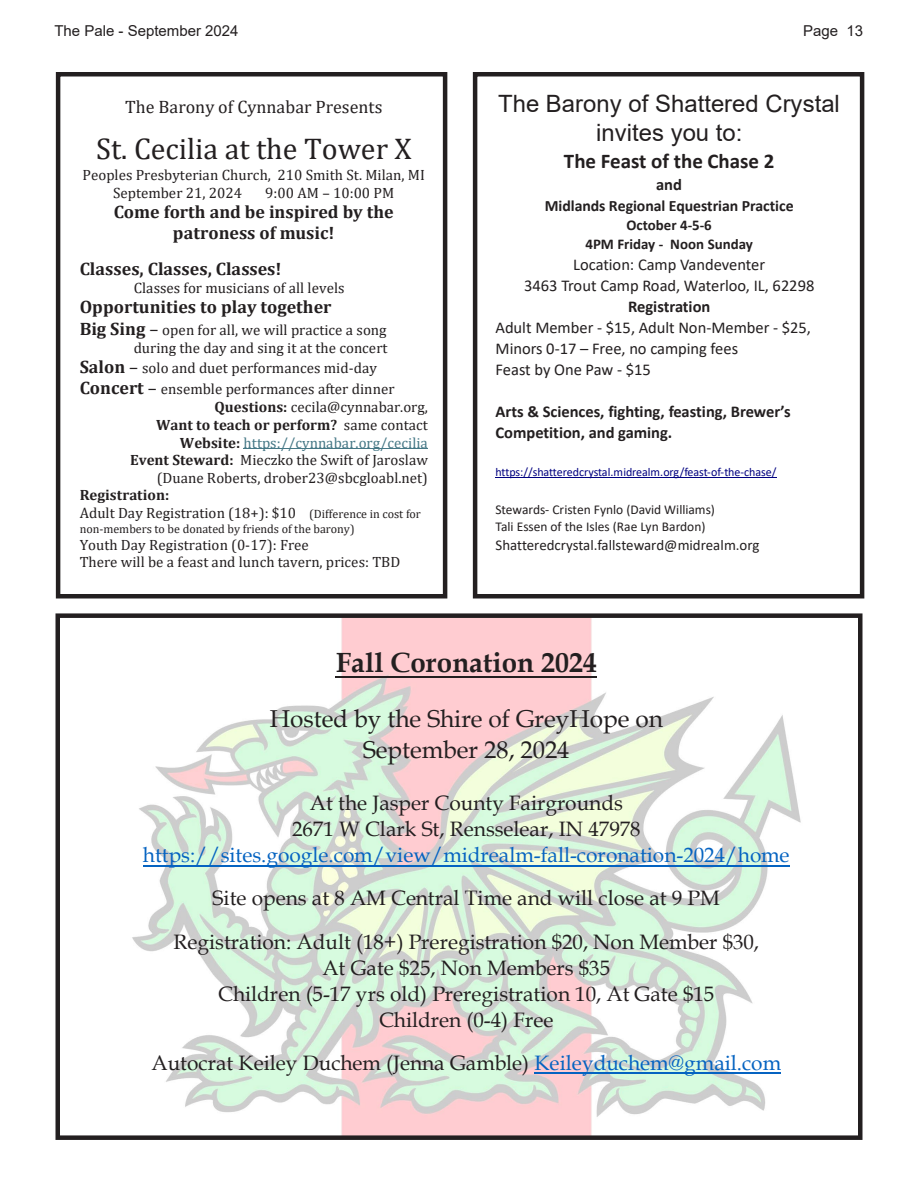
<style>
.page{position:relative;width:918px;height:1188px;background:#fff}
.page>*{position:absolute;margin:0;border:0;box-sizing:border-box;transform-origin:0 0}
.t1{font:30px "Cambria";color:#231f20}
.t2{font:700 27.75px "Book Antiqua";color:#231f20}
.t3{font:24.45px/30.3px "Book Antiqua";color:#231f20;text-align:center}
.t4{font:23.85px/29px "Arial";color:#231f20;text-align:center}
.t5{font:700 21px "Calibri";color:#231f20}
.t6{font:20.85px/26px "Book Antiqua";color:#231f20;text-align:center}
.t7{font:20.85px/26px "Book Antiqua";color:#0563c1;text-align:center}
.t8{font:700 18px/21px "Cambria";color:#231f20;text-align:center}
.t9{font:18px "Cambria";color:#231f20}
.t10{font:16.5px "Calibri";letter-spacing:-.005em;color:#231f20}
.t11{font:700 16.5px/21.1px "Calibri";letter-spacing:-.005em;color:#231f20}
.t12{font:700 15.75px "Calibri";letter-spacing:-.005em;color:#231f20}
.t13{font:15px/17.7px "Cambria";color:#231f20}
.t14{font:700 15px "Cambria";color:#231f20}
.t15{font:15px "Cambria";color:#467886}
.t16{font:15px "Arial";color:#231f20}
.t17{font:14.85px "Calibri";letter-spacing:-.005em;color:#231f20}
.t18{font:700 14.85px/19.2px "Calibri";letter-spacing:.005em;color:#231f20;text-align:center}
.t19{font:13.5px/17.2px "Calibri";color:#231f20}
.t20{font:12px "Calibri";letter-spacing:-.005em;color:#000080}
.t21{font:12px "Cambria";color:#231f20}
.s1{font-weight:700;font-size:18px}
.s2{font-size:18px}
.s3{font-weight:700}
.s4{font-weight:400}
.s5{font-weight:700;color:#231f20}
.s6{font-size:12px}
.s7{color:#231f20}
.s8{color:#0563c1}
</style>
<div class="page">
<img style="left:132px;top:618px;width:669px;height:517px">
<hr style="left:336px;top:676px;width:261px;height:1px;background:#231f20">
<hr style="left:143px;top:865px;width:647px;height:1px;background:#0563c1">
<hr style="left:534px;top:1072px;width:247px;height:2px;background:#0563c1">
<div style="left:56px;top:613px;width:806px;height:527px;border:4px solid #231f20"></div>
<hr style="left:244px;top:448px;width:184px;height:1px;background:#467886">
<div style="left:56px;top:72px;width:391px;height:526px;border:4px solid #231f20"></div>
<hr style="left:496px;top:478px;width:281px;height:1px;background:#000080">
<div style="left:473px;top:72px;width:391px;height:526px;border:4px solid #231f20"></div>
<p class="t16" style="left:54px;top:21px;width:186px">The Pale - September 2024</p>
<p class="t16" style="left:803px;top:21px;width:62px">Page 13</p>
<p class="t9" style="left:125px;top:96px;width:259px">The Barony of Cynnabar Presents</p>
<p class="t1" style="left:96px;top:131px;width:317px">St. Cecilia at the Tower X</p>
<p class="t13" style="left:113px;top:166px;width:313px;text-indent:-30px">Peoples Presbyterian Church, 210 Smith St. Milan, MI<br>September 21, 2024</p>
<p class="t13" style="left:265px;top:184px;width:130px">9:00 AM – 10:00 PM</p>
<p class="t8" style="left:114px;top:201px;width:282px">Come forth and be inspired by the patroness of music!</p>
<p class="t8" style="left:80px;top:258px;width:203px">Classes, Classes, Classes!</p>
<p class="t13" style="left:134px;top:279px;width:212px">Classes for musicians of all levels</p>
<p class="t8" style="left:80px;top:296px;width:253px">Opportunities to play together</p>
<p class="t13" style="left:80px;top:320px;width:309px;line-height:18.1px;text-align:right"><span class="s1">Big Sing</span> <span class="s2">–</span> open for all, we will practice a song during the day and sing it at the concert</p>
<p class="t13" style="left:80px;top:358px;width:316px;line-height:21px"><span class="s1">Salon</span> <span class="s2">–</span> solo and duet performances mid-day<br><span class="s1">Concert</span> <span class="s2">–</span> ensemble performances after dinner</p>
<p class="t13" style="left:215px;top:398px;width:215px"><span class="s3">Questions:</span> cecila@cynnabar.org,</p>
<p class="t14" style="left:156px;top:414px;width:273px">Want to teach or perform? <span class="s4">same contact</span></p>
<p class="t15" style="left:180px;top:434px;width:249px"><span class="s5">Website:</span> https://cynnabar.org/cecilia</p>
<p class="t13" style="left:130px;top:451px;width:299px"><span class="s3">Event Steward:</span> Mieczko the Swift of Jaroslaw</p>
<p class="t13" style="left:157px;top:469px;width:273px">(Duane Roberts, drober23@sbcgloabl.net)</p>
<p class="t14" style="left:80px;top:485px;width:91px">Registration:</p>
<p class="t13" style="left:80px;top:504px;width:343px">Adult Day Registration (18+): $10 <span class="s6">(Difference in cost for</span></p>
<p class="t21" style="left:80px;top:522px;width:276px">non-members to be donated by friends of the barony)</p>
<p class="t13" style="left:80px;top:536px;width:322px">Youth Day Registration (0-17): Free<br>There will be a feast and lunch tavern, prices: TBD</p>
<p class="t4" style="left:498px;top:89px;width:343px">The Barony of Shattered Crystal invites you to:</p>
<p class="t5" style="left:564px;top:146px;width:212px">The Feast of the Chase 2</p>
<p class="t11" style="left:656px;top:174px;width:27px">and</p>
<p class="t12" style="left:545px;top:194px;width:250px">Midlands Regional Equestrian Practice</p>
<p class="t18" style="left:585px;top:215px;width:169px">October 4-5-6<br>4PM Friday - Noon Sunday</p>
<p class="t10" style="left:573px;top:253px;width:194px">Location: Camp Vandeventer</p>
<p class="t10" style="left:524px;top:274px;width:292px">3463 Trout Camp Road, Waterloo, IL, 62298</p>
<p class="t11" style="left:628px;top:296px;width:84px">Registration</p>
<p class="t10" style="left:496px;top:316px;width:317px">Adult Member - $15, Adult Non-Member - $25,</p>
<p class="t10" style="left:496px;top:337px;width:244px">Minors 0-17 – Free, no camping fees</p>
<p class="t10" style="left:496px;top:358px;width:157px">Feast by One Paw - $15</p>
<p class="t11" style="left:496px;top:401px;width:297px">Arts &amp; Sciences, fighting, feasting, Brewer’s<br>Competition, and gaming.</p>
<p class="t20" style="left:496px;top:464px;width:283px">https://shatteredcrystal.midrealm.org/feast-of-the-chase/</p>
<p class="t19" style="left:496px;top:501px;width:221px">Stewards- Cristen Fynlo (David Williams)<br>Tali Essen of the Isles (Rae Lyn Bardon)</p>
<p class="t17" style="left:496px;top:535px;width:266px">Shatteredcrystal.fallsteward@midrealm.org</p>
<p class="t2" style="left:336px;top:644px;width:263px">Fall Coronation 2024</p>
<p class="t3" style="left:270px;top:703px;width:395px">Hosted by the Shire of GreyHope on<br>September 28, 2024</p>
<p class="t7" style="left:143px;top:790px;width:648px"><span class="s7">At the Jasper County Fairgrounds<br>2671 W Clark St, Rensselear, IN 47978 </span>https://sites.google.com/view/midrealm-fall-coronation-2024/home</p>
<p class="t6" style="left:174px;top:876px;width:587px;line-height:43.2px">Site opens at 8 AM Central Time and will close at 9 PM<br>Registration: Adult (18+) Preregistration $20, Non Member $30,</p>
<p class="t6" style="left:218px;top:954px;width:498px">At Gate $25, Non Members $35<br>Children (5-17 yrs old) Preregistration 10, At Gate $15<br>Children (0-4) Free</p>
<p class="t6" style="left:151px;top:1049px;width:631px">Autocrat Keiley Duchem (Jenna Gamble) <span class="s8">Keileyduchem@gmail.com</span></p>
</div>
